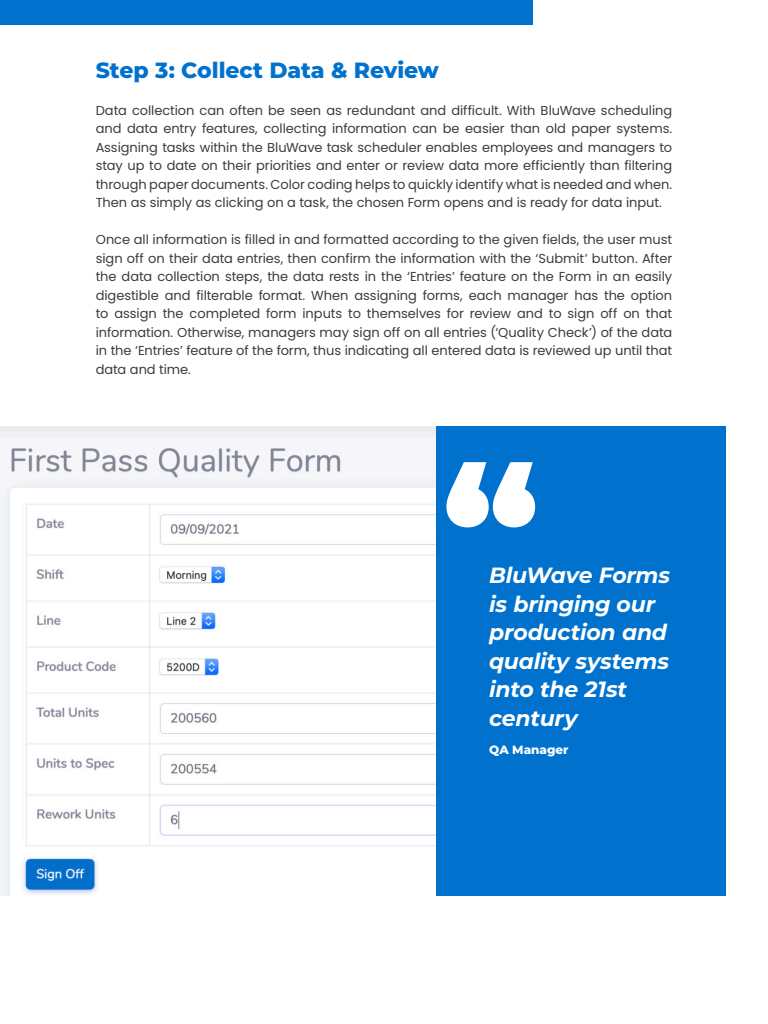
<style>
.page{position:relative;width:768px;height:1024px;background:#fff}
.page>*{position:absolute;margin:0;border:0;box-sizing:border-box;transform-origin:0 0}
.Double_Quotation_Mar{font:900 160px "Montserrat";color:#fff}
.Headline_-_ExtraBold{font:italic 700 22px/28.5px "Montserrat";letter-spacing:-.01em;color:#fff}
.Headline_-_ExtraBold-2{font:800 22px "Montserrat";letter-spacing:-.005em;color:#0072ce}
.Body_Text_-_Regular{font:13px/18.5px "Poppins";letter-spacing:-.005em;color:#3c3c3b;text-align:justify}
.Headline_-_ExtraBold-3{font:800 12px "Montserrat";color:#fff}
</style>
<div class="page">
<div style="left:0;top:0;width:533px;height:24px;background:#0072ce"></div>
<div style="left:436px;top:426px;width:289px;height:470px;background:#0072ce"></div>
<img style="left:0;top:426px;width:436px;height:470px">
<p class="Headline_-_ExtraBold-2" style="left:96px;top:54px;width:345px">Step 3: Collect Data &amp; Review</p>
<p class="Body_Text_-_Regular" style="left:96px;top:101px;width:578px">Data collection can often be seen as redundant and difficult. With BluWave scheduling and data entry features, collecting information can be easier than old paper systems.<br>Assigning tasks within the BluWave task scheduler enables employees and managers to stay up to date on their priorities and enter or review data more efficiently than filtering through paper documents. Color coding helps to quickly identify what is needed and when.<br>Then as simply as clicking on a task, the chosen Form opens and is ready for data input.</p>
<p class="Body_Text_-_Regular" style="left:96px;top:231px;width:578px">Once all information is filled in and formatted according to the given fields, the user must sign off on their data entries, then confirm the information with the ‘Submit’ button. After the data collection steps, the data rests in the ‘Entries’ feature on the Form in an easily digestible and filterable format. When assigning forms, each manager has the option to assign the completed form inputs to themselves for review and to sign off on that information. Otherwise, managers may sign off on all entries (‘Quality Check’) of the data in the ‘Entries’ feature of the form, thus indicating all entered data is reviewed up until that data and time.</p>
<p class="Double_Quotation_Mar" style="left:443px;top:404px;width:97px">“</p>
<p class="Headline_-_ExtraBold" style="left:489px;top:560px;width:183px">BluWave Forms is bringing our production and quality systems into the 21st century</p>
<p class="Headline_-_ExtraBold-3" style="left:489px;top:741px;width:81px">QA Manager</p>
</div>
